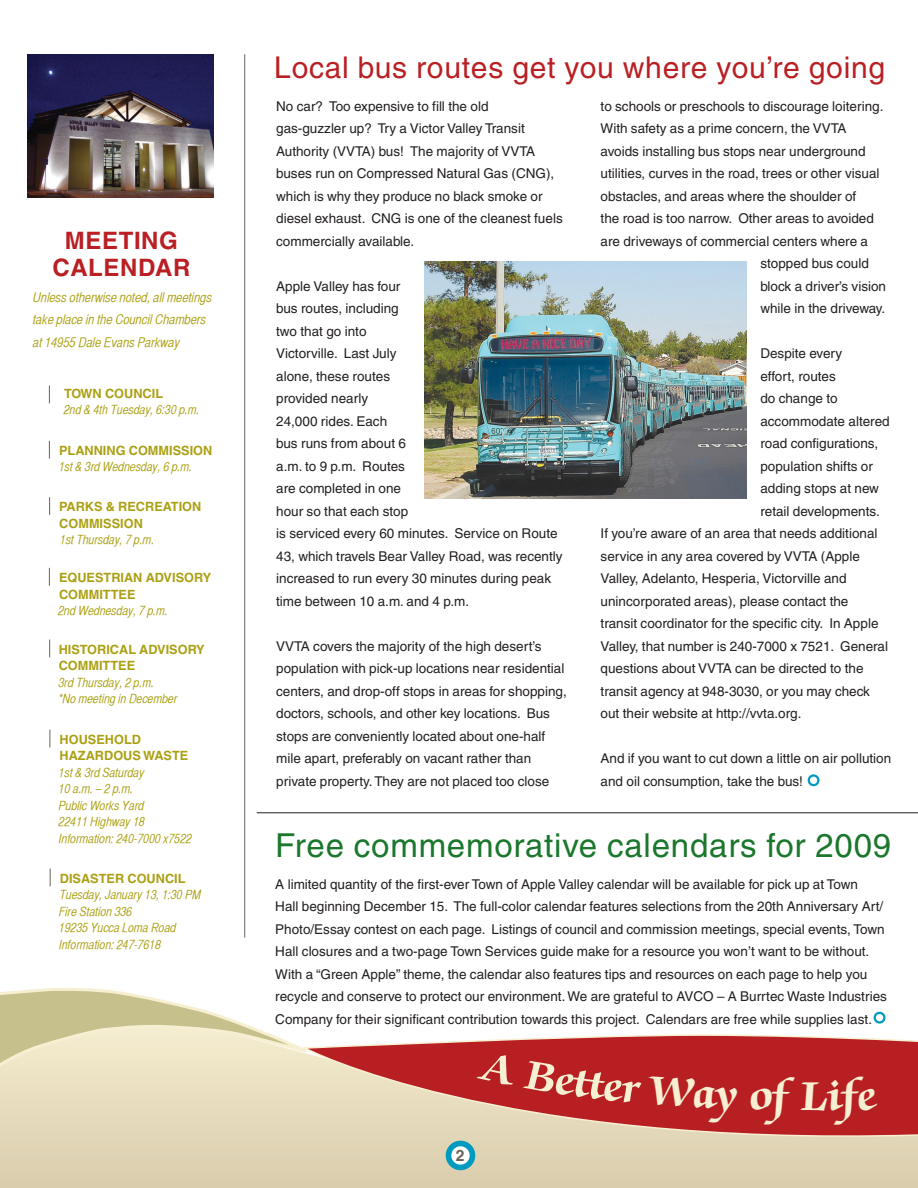
<style>
.page{position:relative;width:918px;height:1188px;background:#fff}
.page>*{position:absolute;margin:0;border:0;box-sizing:border-box;transform-origin:0 0}
.t1{font:700 46.5px "Zapf Chancery";color:#f6efd1}
.t2{font:33px "Helvetica";letter-spacing:.025em;color:#1a772c}
.t3{font:30px "Helvetica";letter-spacing:.025em;color:#b91f23}
.t4{font:700 24px/27px "Helvetica";letter-spacing:.025em;color:#b91f23;text-align:center}
.t5{font:700 15.75px "Helvetica";color:#6c625a}
.t6{font:13.5px/22.5px "Helvetica";color:#231f20}
.t7{font:13.5px/22.5px "Helvetica CY Oblique";color:#aba013}
.t8{font:12.75px/16.5px "Helvetica CY Oblique";color:#aba013}
.t9{font:700 12.75px/16.5px "Helvetica";color:#aba013}
.s1{font-family:"Helvetica";font-weight:700}
.s2{font-family:"Helvetica CY Oblique";font-weight:400}
</style>
<div class="page">
<svg style="left:0;top:1021px;width:889px;height:167px;background:#e3d9be"></svg>
<svg style="left:0;top:988px;width:309px;height:90px"></svg>
<div style="left:449px;top:1143px;width:23px;height:24px;background:#fff;border-radius:50%"></div>
<div style="left:446px;top:1141px;width:29px;height:29px;border:6px solid #009abf;border-radius:50%"></div>
<svg style="left:889px;top:1147px;width:29px;height:41px"></svg>
<svg style="left:303px;top:1034px;width:615px;height:113px;background:#d18679"></svg>
<hr style="left:244px;top:54px;width:1px;height:884px;background:#6c625a">
<img style="left:27px;top:55px;width:187px;height:143px">
<svg style="left:49px;top:386px;width:1px;height:17px"></svg>
<svg style="left:49px;top:441px;width:1px;height:18px"></svg>
<svg style="left:49px;top:497px;width:1px;height:18px"></svg>
<svg style="left:49px;top:568px;width:1px;height:18px"></svg>
<svg style="left:49px;top:640px;width:1px;height:17px"></svg>
<svg style="left:50px;top:730px;width:1px;height:17px"></svg>
<svg style="left:50px;top:869px;width:1px;height:17px"></svg>
<img style="left:425px;top:261px;width:322px;height:238px">
<div style="left:808px;top:774px;width:12px;height:12px;border:2px solid #009abf;border-radius:50%"></div>
<hr style="left:257px;top:812px;width:661px;height:1px;background:#231f20">
<div style="left:874px;top:1012px;width:11px;height:12px;border:2px solid #009abf;border-radius:50%"></div>
<svg style="left:476px;top:1050px;width:319px;height:75px;background:#bb2c2e"></svg>
<div style="left:834px;top:1077px;width:43px;height:48px;background:#b81f23"></div>
<p class="t4" style="left:52px;top:227px;width:139px">MEETING<br>CALENDAR</p>
<p class="t7" style="left:33px;top:286px;width:181px">Unless otherwise noted, all meetings take place in the Council Chambers at 14955 Dale Evans Parkway</p>
<p class="t8" style="left:64px;top:385px;width:137px"><span class="s1">TOWN COUNCIL<br></span>2nd &amp; 4th Tuesday, 6:30 p.m.</p>
<p class="t8" style="left:59px;top:442px;width:155px"><span class="s1">PLANNING COMMISSION<br></span>1st &amp; 3rd Wednesday, 6 p.m.</p>
<p class="t9" style="left:59px;top:498px;width:144px">PARKS &amp; RECREATION<br>COMMISSION<br><span class="s2">1st Thursday, 7 p.m.</span></p>
<p class="t9" style="left:58px;top:569px;width:154px">EQUESTRIAN ADVISORY<br>COMMITTEE<br><span class="s2">2nd Wednesday, 7 p.m.</span></p>
<p class="t8" style="left:59px;top:641px;width:148px"><span class="s1">HISTORICAL ADVISORY<br>COMMITTEE<br></span>3rd Thursday, 2 p.m.<br>*No meeting in December</p>
<p class="t8" style="left:59px;top:731px;width:135px"><span class="s1">HOUSEHOLD<br>HAZARDOUS WASTE<br></span>1st &amp; 3rd Saturday<br>10 a.m. – 2 p.m.<br>Public Works Yard<br>22411 Highway 18<br>Information: 240-7000 x7522</p>
<p class="t8" style="left:59px;top:870px;width:143px"><span class="s1">DISASTER COUNCIL<br></span>Tuesday, January 13, 1:30 PM<br>Fire Station 336<br>19235 Yucca Loma Road<br>Information: 247-7618</p>
<p class="t3" style="left:274px;top:50px;width:612px">Local bus routes get you where you’re going</p>
<p class="t6" style="left:276px;top:95px;width:288px">No car? Too expensive to fill the old<br>gas-guzzler up? Try a Victor Valley Transit Authority (VVTA) bus! The majority of VVTA buses run on Compressed Natural Gas (CNG), which is why they produce no black smoke or diesel exhaust. CNG is one of the cleanest fuels commercially available.</p>
<p class="t6" style="left:276px;top:275px;width:288px">Apple Valley has four<br>bus routes, including<br>two that go into<br>Victorville. Last July<br>alone, these routes<br>provided nearly<br>24,000 rides. Each<br>bus runs from about 6<br>a.m. to 9 p.m. Routes<br>are completed in one<br>hour so that each stop<br>is serviced every 60 minutes. Service on Route<br>43, which travels Bear Valley Road, was recently increased to run every 30 minutes during peak time between 10 a.m. and 4 p.m.</p>
<p class="t6" style="left:276px;top:635px;width:292px">VVTA covers the majority of the high desert’s population with pick-up locations near residential centers, and drop-off stops in areas for shopping, doctors, schools, and other key locations. Bus stops are conveniently located about one-half mile apart, preferably on vacant rather than private property. They are not placed too close</p>
<p class="t6" style="left:601px;top:95px;width:284px">to schools or preschools to discourage loitering.</p>
<p class="t6" style="left:601px;top:117px;width:247px">With safety as a prime concern, the VVTA</p>
<p class="t6" style="left:601px;top:140px;width:266px">avoids installing bus stops near underground</p>
<p class="t6" style="left:601px;top:162px;width:280px">utilities, curves in the road, trees or other visual</p>
<p class="t6" style="left:601px;top:185px;width:257px">obstacles, and areas where the shoulder of</p>
<p class="t6" style="left:601px;top:207px;width:275px">the road is too narrow. Other areas to avoided</p>
<p class="t6" style="left:601px;top:230px;width:269px">are driveways of commercial centers where a</p>
<p class="t6" style="left:760px;top:252px;width:110px">stopped bus could</p>
<p class="t6" style="left:760px;top:275px;width:127px">block a driver’s vision</p>
<p class="t6" style="left:760px;top:297px;width:126px">while in the driveway.</p>
<p class="t6" style="left:760px;top:342px;width:83px">Despite every</p>
<p class="t6" style="left:760px;top:365px;width:77px">effort, routes</p>
<p class="t6" style="left:760px;top:387px;width:79px">do change to</p>
<p class="t6" style="left:760px;top:410px;width:131px">accommodate altered</p>
<p class="t6" style="left:760px;top:432px;width:119px">road configurations,</p>
<p class="t6" style="left:760px;top:455px;width:114px">population shifts or</p>
<p class="t6" style="left:760px;top:477px;width:120px">adding stops at new</p>
<p class="t6" style="left:760px;top:500px;width:121px">retail developments.</p>
<p class="t6" style="left:601px;top:522px;width:278px">If you’re aware of an area that needs additional</p>
<p class="t6" style="left:601px;top:545px;width:261px">service in any area covered by VVTA (Apple</p>
<p class="t6" style="left:601px;top:567px;width:247px">Valley, Adelanto, Hesperia, Victorville and</p>
<p class="t6" style="left:601px;top:590px;width:249px">unincorporated areas), please contact the</p>
<p class="t6" style="left:601px;top:612px;width:279px">transit coordinator for the specific city. In Apple</p>
<p class="t6" style="left:601px;top:635px;width:289px">Valley, that number is 240-7000 x 7521. General</p>
<p class="t6" style="left:601px;top:657px;width:264px">questions about VVTA can be directed to the</p>
<p class="t6" style="left:601px;top:680px;width:271px">transit agency at 948-3030, or you may check</p>
<p class="t6" style="left:601px;top:702px;width:202px">out their website at http://vvta.org.</p>
<p class="t6" style="left:601px;top:747px;width:292px">And if you want to cut down a little on air pollution and oil consumption, take the bus!</p>
<p class="t2" style="left:275px;top:827px;width:617px">Free commemorative calendars for 2009</p>
<p class="t6" style="left:275px;top:873px;width:613px">A limited quantity of the first-ever Town of Apple Valley calendar will be available for pick up at Town<br>Hall beginning December 15. The full-color calendar features selections from the 20th Anniversary Art/ Photo/Essay contest on each page. Listings of council and commission meetings, special events, Town Hall closures and a two-page Town Services guide make for a resource you won’t want to be without.<br>With a “Green Apple” theme, the calendar also features tips and resources on each page to help you recycle and conserve to protect our environment. We are grateful to AVCO – A Burrtec Waste Industries Company for their significant contribution towards this project. Calendars are free while supplies last.</p>
<p class="t5" style="left:456px;top:1145px;width:10px">2</p>
<p class="t1" style="left:801px;top:1072px;width:43px">Li</p>
</div>
